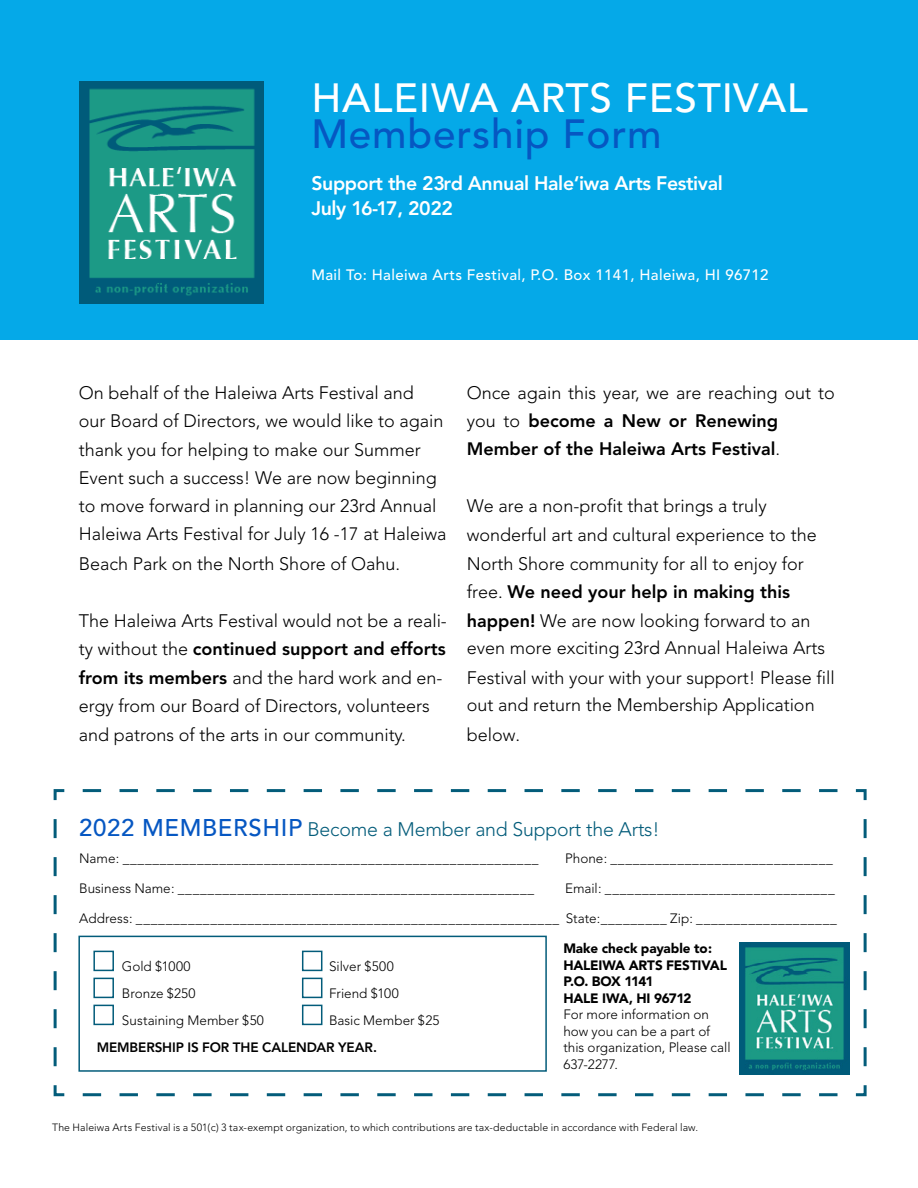
<style>
.page{position:relative;width:918px;height:1188px;background:#fff}
.page>*{position:absolute;margin:0;border:0;box-sizing:border-box;transform-origin:0 0}
.t1{font:500 40.5px/36px "Avenir";letter-spacing:.02em;color:#fff}
.t2{font:800 19.5px/25.5px "Avenir";letter-spacing:-.02em;color:#fff}
.t3{font:300 19.5px "Avenir";letter-spacing:-.01em;color:#035c7a}
.t4{font:300 18px/28.5px "Avenir";color:#000}
.t5{font:800 18px/27.8px "Avenir";color:#000}
.t6{font:500 15px "Avenir";letter-spacing:.025em;color:#fff}
.t7{font:300 13.5px/16.5px "Avenir";color:#000}
.t8{font:900 13.5px "Avenir";letter-spacing:-.01em;color:#000}
.t9{font:800 13.5px "Avenir";letter-spacing:-.01em;color:#000}
.t10{font:300 10.5px "Avenir";letter-spacing:.01em;color:#000}
.s1{color:#0657c2}
.s2{font-weight:800}
.s3{font-weight:300}
.s4{font-weight:500;font-size:24px;color:#0657c2}
</style>
<div class="page">
<svg style="left:53px;top:789px;width:814px;height:308px"></svg>
<div style="left:0;top:0;width:918px;height:339px;background:#05a9e8"></div>
<img style="left:80px;top:81px;width:184px;height:222px">
<div style="left:93px;top:951px;width:21px;height:20px;border:2px solid #035c7a"></div>
<div style="left:302px;top:951px;width:20px;height:20px;border:2px solid #035c7a"></div>
<div style="left:93px;top:978px;width:21px;height:20px;border:2px solid #035c7a"></div>
<div style="left:302px;top:978px;width:20px;height:20px;border:2px solid #035c7a"></div>
<div style="left:93px;top:1005px;width:21px;height:20px;border:2px solid #035c7a"></div>
<div style="left:302px;top:1005px;width:20px;height:20px;border:2px solid #035c7a"></div>
<div style="left:78px;top:936px;width:469px;height:136px;border:2px solid #035c7a"></div>
<img style="left:739px;top:942px;width:110px;height:133px">
<p class="t1" style="left:311px;top:81px;width:498px">HALEIWA ARTS FESTIVAL<br><span class="s1">Membership Form</span></p>
<p class="t2" style="left:311px;top:170px;width:413px">Support the 23rd Annual Hale‘iwa Arts Festival<br>July 16-17, 2022</p>
<p class="t6" style="left:311px;top:266px;width:459px">Mail To: Haleiwa Arts Festival, P.O. Box 1141, Haleiwa, HI 96712</p>
<p class="t4" style="left:79px;top:379px;width:369px">On behalf of the Haleiwa Arts Festival and<br>our Board of Directors, we would like to again thank you for helping to make our Summer Event such a success! We are now beginning to move forward in planning our 23rd Annual Haleiwa Arts Festival for July 16 -17 at Haleiwa Beach Park on the North Shore of Oahu.</p>
<p class="t4" style="left:79px;top:607px;width:370px">The Haleiwa Arts Festival would not be a reali&shy;ty without the <span class="s2">continued support and efforts from its members</span> and the hard work and en&shy;ergy from our Board of Directors, volunteers and patrons of the arts in our community.</p>
<p class="t5" style="left:467px;top:379px;width:369px"><span class="s3">Once again this year, we are reaching out to you to</span> become a New or Renewing<br>Member of the Haleiwa Arts Festival<span class="s3">.</span></p>
<p class="t4" style="left:467px;top:491px;width:360px">We are a non-profit that brings a truly wonderful art and cultural experience to the North Shore community for all to enjoy for free. <span class="s2">We need your help in making this happen!</span> We are now looking forward to an even more exciting 23rd Annual Haleiwa Arts</p>
<p class="t4" style="left:467px;top:664px;width:369px;line-height:27.2px">Festival with your with your support! Please fill out and return the Membership Application</p>
<p class="t4" style="left:467px;top:721px;width:55px">below.</p>
<p class="t3" style="left:79px;top:818px;width:582px"><span class="s4">2022 MEMBERSHIP</span> Become a Member and Support the Arts!</p>
<p class="t7" style="left:79px;top:851px;width:461px">Name: ________________________________________________________</p>
<p class="t7" style="left:565px;top:851px;width:269px">Phone: ______________________________</p>
<p class="t7" style="left:79px;top:880px;width:456px">Business Name: ________________________________________________</p>
<p class="t7" style="left:565px;top:880px;width:271px">Email: _______________________________</p>
<p class="t7" style="left:79px;top:911px;width:759px">Address: _________________________________________________________ State:_________ Zip: ___________________</p>
<p class="t8" style="left:563px;top:940px;width:150px">Make check payable to:</p>
<p class="t8" style="left:563px;top:957px;width:165px">HALEIWA ARTS FESTIVAL</p>
<p class="t8" style="left:563px;top:973px;width:92px">P.O. BOX 1141</p>
<p class="t8" style="left:563px;top:990px;width:130px">HALE IWA, HI 96712</p>
<p class="t7" style="left:563px;top:1006px;width:169px">For more information on how you can be a part of this organization, Please call<br>637-2277.</p>
<p class="t7" style="left:122px;top:958px;width:70px">Gold $1000</p>
<p class="t7" style="left:329px;top:958px;width:66px">Silver $500</p>
<p class="t7" style="left:122px;top:985px;width:75px">Bronze $250</p>
<p class="t7" style="left:329px;top:985px;width:71px">Friend $100</p>
<p class="t7" style="left:122px;top:1012px;width:144px">Sustaining Member $50</p>
<p class="t7" style="left:329px;top:1012px;width:112px">Basic Member $25</p>
<p class="t9" style="left:97px;top:1039px;width:282px">MEMBERSHIP IS FOR THE CALENDAR YEAR.</p>
<p class="t10" style="left:52px;top:1121px;width:648px">The Haleiwa Arts Festival is a 501(c) 3 tax-exempt organization, to which contributions are tax-deductable in accordance with Federal law.</p>
</div>
